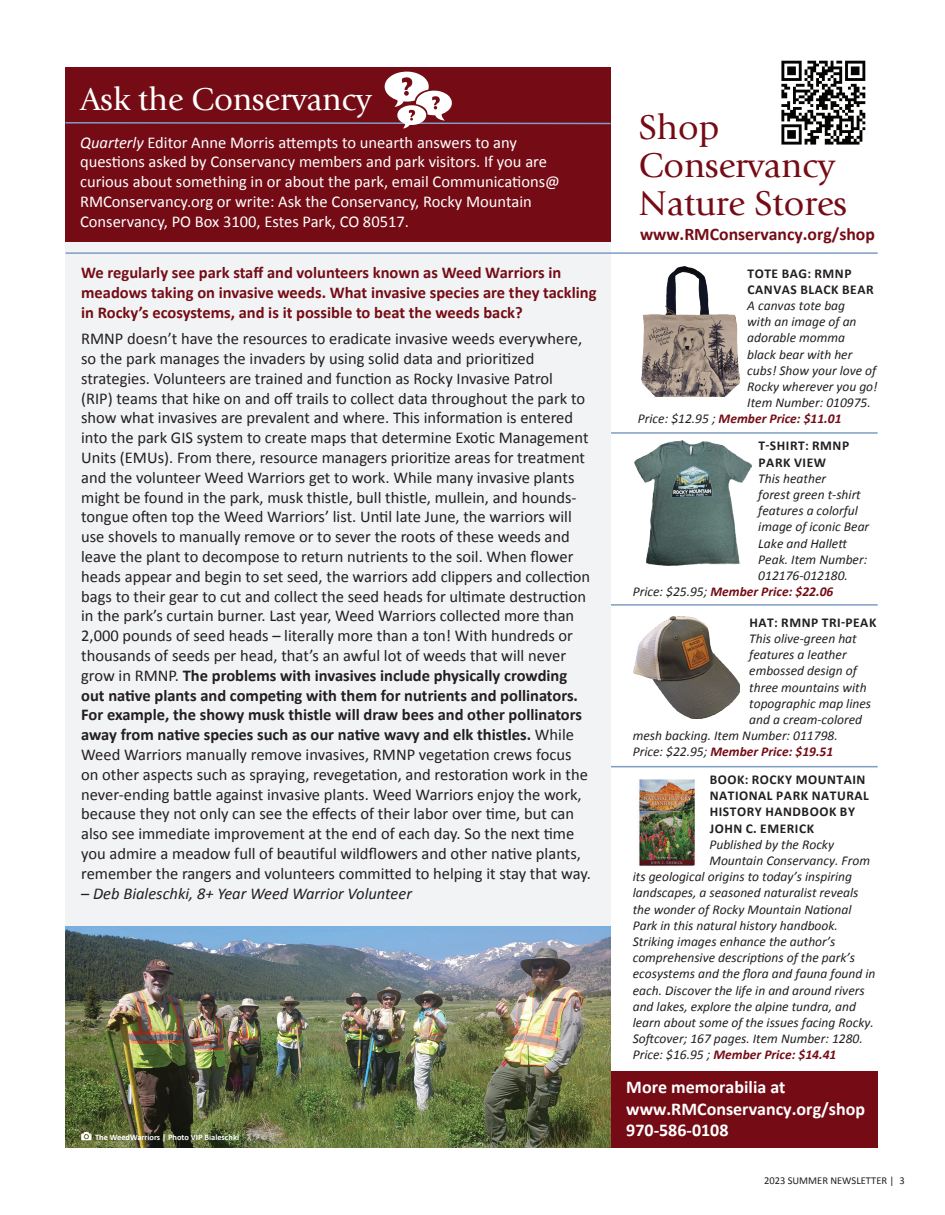
<style>
.page{position:relative;width:945px;height:1215px;background:#fff}
.page>*{position:absolute;margin:0;border:0;box-sizing:border-box;transform-origin:0 0}
.t1{font:35.85px/37.8px "Giovanni Std";color:#750c15}
.t2{font:33px "Giovanni Std";color:#fff}
.t3{font:700 18px/21.6px "Calibri";color:#fff}
.t4{font:700 17.7px "Calibri";color:#750c15}
.t5{font:16.5px/19.8px "Calibri";color:#231f20}
.t6{font:16.5px/19.8px "Calibri";color:#fff}
.t7{font:700 16.5px/19.8px "Calibri";color:#750c15}
.t8{font:italic 16.5px "Calibri";color:#231f20}
.t9{font:italic 13.5px "Calibri";color:#231f20}
.t10{font:700 13.5px/16.2px "Calibri";letter-spacing:.04em;color:#231f20}
.t11{font:italic 700 13.5px "Calibri";color:#750c15}
.t12{font:10.5px "Calibri";color:#231f20}
.t13{font:700 8.4px "Calibri";color:#fff}
.s1{font-style:italic}
.s2{font-weight:700}
.s3{font-style:normal}
.s4{font-weight:400;color:#231f20}
</style>
<div class="page">
<div style="left:608px;top:1071px;width:270px;height:77px;background:#750c15"></div>
<hr style="left:603px;top:432px;width:275px;height:2px;background:#7f9dc5">
<hr style="left:603px;top:604px;width:275px;height:2px;background:#7f9dc5">
<hr style="left:603px;top:766px;width:275px;height:1px;background:#7f9dc5">
<div style="left:66px;top:68px;width:545px;height:1080px;background:#f2f3f4"></div>
<div style="left:66px;top:68px;width:545px;height:174px;background:#750c15"></div>
<hr style="left:66px;top:252px;width:812px;height:2px;background:#7f9dc5">
<img style="left:642px;top:267px;width:97px;height:129px">
<img style="left:634px;top:440px;width:118px;height:125px">
<img style="left:633px;top:617px;width:107px;height:102px">
<img style="left:639px;top:779px;width:56px;height:87px">
<svg style="left:65px;top:71px;width:546px;height:58px"></svg>
<img style="left:66px;top:926px;width:545px;height:222px">
<svg style="left:81px;top:1132px;width:11px;height:8px"></svg>
<img style="left:781px;top:60px;width:85px;height:85px">
<h2 class="t2" style="left:80px;top:80px;width:293px">Ask the Conservancy</h2>
<p class="t6" style="left:80px;top:131px;width:481px"><span class="s1">Quarterly</span> Editor Anne Morris attempts to unearth answers to any questions asked by Conservancy members and park visitors. If you are curious about something in or about the park, email Communications@ RMConservancy.org or write: Ask the Conservancy, Rocky Mountain Conservancy, PO Box 3100, Estes Park, CO 80517.</p>
<p class="t7" style="left:81px;top:262px;width:517px">We regularly see park staff and volunteers known as Weed Warriors in meadows taking on invasive weeds. What invasive species are they tackling in Rocky’s ecosystems, and is it possible to beat the weeds back?</p>
<p class="t5" style="left:81px;top:328px;width:511px">RMNP doesn’t have the resources to eradicate invasive weeds everywhere, so the park manages the invaders by using solid data and prioritized strategies. Volunteers are trained and function as Rocky Invasive Patrol<br>(RIP) teams that hike on and off trails to collect data throughout the park to show what invasives are prevalent and where. This information is entered into the park GIS system to create maps that determine Exotic Management Units (EMUs). From there, resource managers prioritize areas for treatment and the volunteer Weed Warriors get to work. While many invasive plants might be found in the park, musk thistle, bull thistle, mullein, and hounds&shy;tongue often top the Weed Warriors’ list. Until late June, the warriors will use shovels to manually remove or to sever the roots of these weeds and leave the plant to decompose to return nutrients to the soil. When flower heads appear and begin to set seed, the warriors add clippers and collection bags to their gear to cut and collect the seed heads for ultimate destruction in the park’s curtain burner. Last year, Weed Warriors collected more than 2,000 pounds of seed heads – literally more than a ton! With hundreds or thousands of seeds per head, that’s an awful lot of weeds that will never grow in RMNP. <span class="s2">The problems with invasives include physically crowding out native plants and competing with them for nutrients and pollinators.<br>For example, the showy musk thistle will draw bees and other pollinators away from native species such as our native wavy and elk thistles.</span> While Weed Warriors manually remove invasives, RMNP vegetation crews focus on other aspects such as spraying, revegetation, and restoration work in the never-ending battle against invasive plants. Weed Warriors enjoy the work, because they not only can see the effects of their labor over time, but can also see immediate improvement at the end of each day. So the next time you admire a meadow full of beautiful wildflowers and other native plants, remember the rangers and volunteers committed to helping it stay that way.</p>
<p class="t8" style="left:81px;top:883px;width:332px"><span class="s3">–</span> Deb Bialeschki, 8+ Year Weed Warrior Volunteer</p>
<p class="t13" style="left:95px;top:1132px;width:146px">The WeedWarriors | Photo VIP Bialeschki</p>
<h1 class="t1" style="left:639px;top:109px;width:210px">Shop<br>Conservancy<br>Nature Stores</h1>
<p class="t4" style="left:640px;top:223px;width:236px">www.RMConservancy.org/shop</p>
<p class="t10" style="left:748px;top:264px;width:128px">TOTE BAG: RMNP<br>CANVAS BLACK BEAR</p>
<p class="t9" style="left:747px;top:297px;width:99px">A canvas tote bag</p>
<p class="t9" style="left:747px;top:313px;width:111px">with an image of an</p>
<p class="t9" style="left:747px;top:330px;width:99px">adorable momma</p>
<p class="t9" style="left:747px;top:346px;width:107px">black bear with her</p>
<p class="t9" style="left:747px;top:362px;width:131px">cubs! Show your love of</p>
<p class="t9" style="left:747px;top:378px;width:132px">Rocky wherever you go!</p>
<p class="t9" style="left:747px;top:394px;width:125px">Item Number: 010975.</p>
<p class="t11" style="left:638px;top:411px;width:205px"><span class="s4">Price: $12.95 ;</span> Member Price: $11.01</p>
<p class="t10" style="left:759px;top:437px;width:92px">T-SHIRT: RMNP<br>PARK VIEW</p>
<p class="t9" style="left:758px;top:470px;width:69px">This heather</p>
<p class="t9" style="left:758px;top:486px;width:104px">forest green t-shirt</p>
<p class="t9" style="left:758px;top:502px;width:101px">features a colorful</p>
<p class="t9" style="left:758px;top:518px;width:112px">image of iconic Bear</p>
<p class="t9" style="left:758px;top:535px;width:90px">Lake and Hallett</p>
<p class="t9" style="left:758px;top:551px;width:111px">Peak. Item Number:</p>
<p class="t9" style="left:758px;top:567px;width:91px">012176-012180.</p>
<p class="t11" style="left:633px;top:583px;width:202px"><span class="s4">Price: $25.95;</span> Member Price: $22.06</p>
<p class="t10" style="left:750px;top:614px;width:128px">HAT: RMNP TRI-PEAK</p>
<p class="t9" style="left:749px;top:630px;width:109px">This olive-green hat</p>
<p class="t9" style="left:749px;top:646px;width:99px">features a leather</p>
<p class="t9" style="left:749px;top:663px;width:109px">embossed design of</p>
<p class="t9" style="left:749px;top:679px;width:119px">three mountains with</p>
<p class="t9" style="left:749px;top:695px;width:123px">topographic map lines</p>
<p class="t9" style="left:749px;top:711px;width:114px">and a cream-colored</p>
<p class="t9" style="left:633px;top:727px;width:207px">mesh backing. Item Number: 011798.</p>
<p class="t11" style="left:633px;top:744px;width:202px"><span class="s4">Price: $22.95;</span> Member Price: $19.51</p>
<p class="t10" style="left:710px;top:771px;width:161px">BOOK: ROCKY MOUNTAIN<br>NATIONAL PARK NATURAL<br>HISTORY HANDBOOK BY<br>JOHN C. EMERICK</p>
<p class="t9" style="left:709px;top:836px;width:126px">Published by the Rocky</p>
<p class="t9" style="left:709px;top:852px;width:162px">Mountain Conservancy. From</p>
<p class="t9" style="left:633px;top:868px;width:221px">its geological origins to today’s inspiring</p>
<p class="t9" style="left:633px;top:885px;width:227px">landscapes, a seasoned naturalist reveals</p>
<p class="t9" style="left:633px;top:901px;width:220px">the wonder of Rocky Mountain National</p>
<p class="t9" style="left:633px;top:917px;width:207px">Park in this natural history handbook.</p>
<p class="t9" style="left:633px;top:933px;width:204px">Striking images enhance the author’s</p>
<p class="t9" style="left:633px;top:949px;width:224px">comprehensive descriptions of the park’s</p>
<p class="t9" style="left:633px;top:966px;width:244px">ecosystems and the flora and fauna found in</p>
<p class="t9" style="left:633px;top:982px;width:233px">each. Discover the life in and around rivers</p>
<p class="t9" style="left:633px;top:998px;width:225px">and lakes, explore the alpine tundra, and</p>
<p class="t9" style="left:633px;top:1014px;width:243px">learn about some of the issues facing Rocky.</p>
<p class="t9" style="left:633px;top:1030px;width:232px">Softcover; 167 pages. Item Number: 1280.</p>
<p class="t11" style="left:633px;top:1047px;width:205px"><span class="s4">Price: $16.95 ;</span> Member Price: $14.41</p>
<p class="t3" style="left:626px;top:1075px;width:240px">More memorabilia at www.RMConservancy.org/shop</p>
<p class="t3" style="left:626px;top:1119px;width:104px">970-586-0108</p>
<p class="t12" style="left:764px;top:1174px;width:142px">2023 SUMMER NEWSLETTER | 3</p>
</div>
